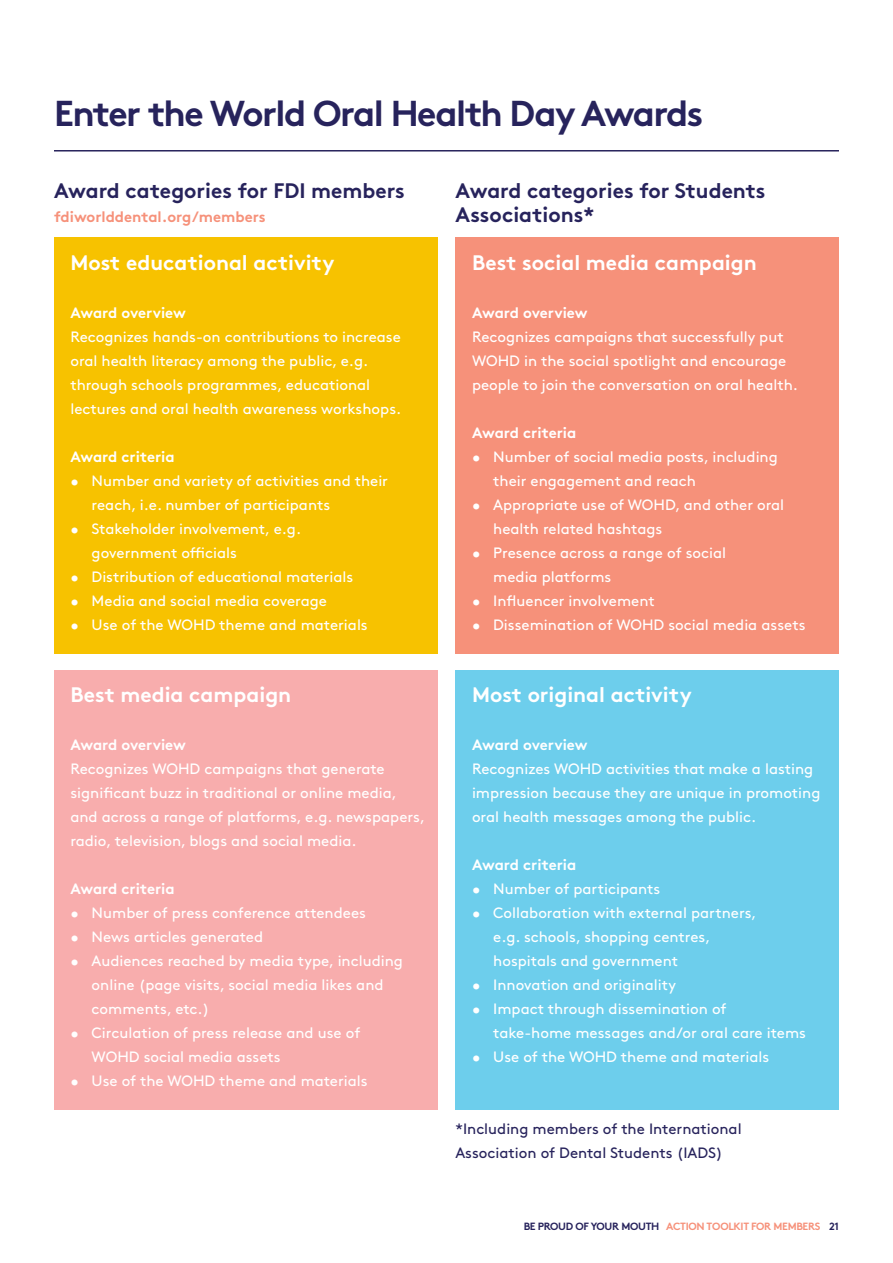
<style>
.page{position:relative;width:893px;height:1263px;background:#fff}
.page>*{position:absolute;margin:0;border:0;box-sizing:border-box;transform-origin:0 0}
.t1{font:700 36px "Brown";letter-spacing:-.04em;color:#27235c}
.t2{font:700 21px "Brown";color:#fff}
.t3{font:700 21px/24px "Brown";color:#27235c}
.t4{font:15px/24px "Brown";color:#fff}
.t5{font:700 15px "Brown";color:#fff}
.t6{font:15px/24px "Brown";color:#27235c}
.t7{font:700 15px "Brown";color:#f6917a}
.t8{font:700 10.5px "Brown";letter-spacing:-.03em;color:#f6917a}
.s1{color:#27235c}
</style>
<div class="page">
<hr style="left:54px;top:150px;width:785px;height:2px;background:#27235c">
<div style="left:455px;top:671px;width:384px;height:439px;background:#6dceec"></div>
<div style="left:455px;top:238px;width:384px;height:416px;background:#f6917a"></div>
<div style="left:54px;top:238px;width:383px;height:416px;background:#f7c200"></div>
<div style="left:54px;top:671px;width:383px;height:439px;background:#f8adad"></div>
<h1 class="t1" style="left:54px;top:84px;width:651px">Enter the World Oral Health Day Awards</h1>
<h2 class="t3" style="left:54px;top:176px;width:352px">Award categories for FDI members</h2>
<p class="t7" style="left:54px;top:205px;width:213px">fdiworlddental.org/members</p>
<h2 class="t3" style="left:456px;top:176px;width:311px">Award categories for Students<br>Associations*</h2>
<h2 class="t2" style="left:70px;top:246px;width:266px">Most educational activity</h2>
<h2 class="t2" style="left:472px;top:246px;width:286px">Best social media campaign</h2>
<p class="t5" style="left:70px;top:301px;width:117px">Award overview</p>
<p class="t5" style="left:472px;top:301px;width:117px">Award overview</p>
<p class="t4" style="left:70px;top:324px;width:332px">Recognizes hands-on contributions to increase oral health literacy among the public, e.g. through schools programmes, educational lectures and oral health awareness workshops.</p>
<p class="t4" style="left:472px;top:324px;width:328px">Recognizes campaigns that successfully put<br>WOHD in the social spotlight and encourage people to join the conversation on oral health.</p>
<p class="t5" style="left:472px;top:421px;width:106px">Award criteria</p>
<p class="t5" style="left:70px;top:445px;width:106px">Award criteria</p>
<p class="t4" style="left:92px;top:468px;width:298px;text-indent:-21px">• Number and variety of activities and their reach, i.e. number of participants</p>
<p class="t4" style="left:92px;top:516px;width:211px;text-indent:-21px">• Stakeholder involvement, e.g. government officials</p>
<p class="t4" style="left:70px;top:564px;width:285px">• Distribution of educational materials</p>
<p class="t4" style="left:70px;top:588px;width:258px">• Media and social media coverage</p>
<p class="t4" style="left:70px;top:612px;width:299px">• Use of the WOHD theme and materials</p>
<p class="t4" style="left:493px;top:444px;width:286px;text-indent:-21px">• Number of social media posts, including their engagement and reach</p>
<p class="t4" style="left:493px;top:492px;width:292px;text-indent:-21px">• Appropriate use of WOHD, and other oral health related hashtags</p>
<p class="t4" style="left:493px;top:540px;width:234px;text-indent:-21px">• Presence across a range of social media platforms</p>
<p class="t4" style="left:472px;top:588px;width:184px">• Influencer involvement</p>
<p class="t4" style="left:472px;top:612px;width:335px">• Dissemination of WOHD social media assets</p>
<h2 class="t2" style="left:70px;top:678px;width:222px">Best media campaign</h2>
<h2 class="t2" style="left:472px;top:678px;width:221px">Most original activity</h2>
<p class="t5" style="left:70px;top:733px;width:117px">Award overview</p>
<p class="t5" style="left:472px;top:733px;width:117px">Award overview</p>
<p class="t4" style="left:70px;top:756px;width:356px">Recognizes WOHD campaigns that generate significant buzz in traditional or online media, and across a range of platforms, e.g. newspapers, radio, television, blogs and social media.</p>
<p class="t4" style="left:472px;top:756px;width:350px">Recognizes WOHD activities that make a lasting impression because they are unique in promoting oral health messages among the public.</p>
<p class="t5" style="left:472px;top:853px;width:106px">Award criteria</p>
<p class="t5" style="left:70px;top:877px;width:106px">Award criteria</p>
<p class="t4" style="left:70px;top:900px;width:297px">• Number of press conference attendees</p>
<p class="t4" style="left:70px;top:924px;width:194px">• News articles generated</p>
<p class="t4" style="left:92px;top:948px;width:313px;text-indent:-21px">• Audiences reached by media type, including online (page visits, social media likes and comments, etc.)</p>
<p class="t4" style="left:92px;top:1020px;width:270px;text-indent:-21px">• Circulation of press release and use of<br>WOHD social media assets</p>
<p class="t4" style="left:70px;top:1068px;width:299px">• Use of the WOHD theme and materials</p>
<p class="t4" style="left:472px;top:876px;width:190px">• Number of participants</p>
<p class="t4" style="left:493px;top:900px;width:265px;text-indent:-21px">• Collaboration with external partners, e.g. schools, shopping centres, hospitals and government</p>
<p class="t4" style="left:472px;top:972px;width:206px">• Innovation and originality</p>
<p class="t4" style="left:493px;top:996px;width:314px;text-indent:-21px">• Impact through dissemination of take-home messages and/or oral care items</p>
<p class="t4" style="left:472px;top:1044px;width:299px">• Use of the WOHD theme and materials</p>
<p class="t6" style="left:455px;top:1116px;width:288px">*Including members of the International<br>Association of Dental Students (IADS)</p>
<p class="t8" style="left:524px;top:1217px;width:317px"><span class="s1">BE PROUD OF YOUR MOUTH</span> ACTION TOOLKIT FOR MEMBERS <span class="s1">21</span></p>
</div>
